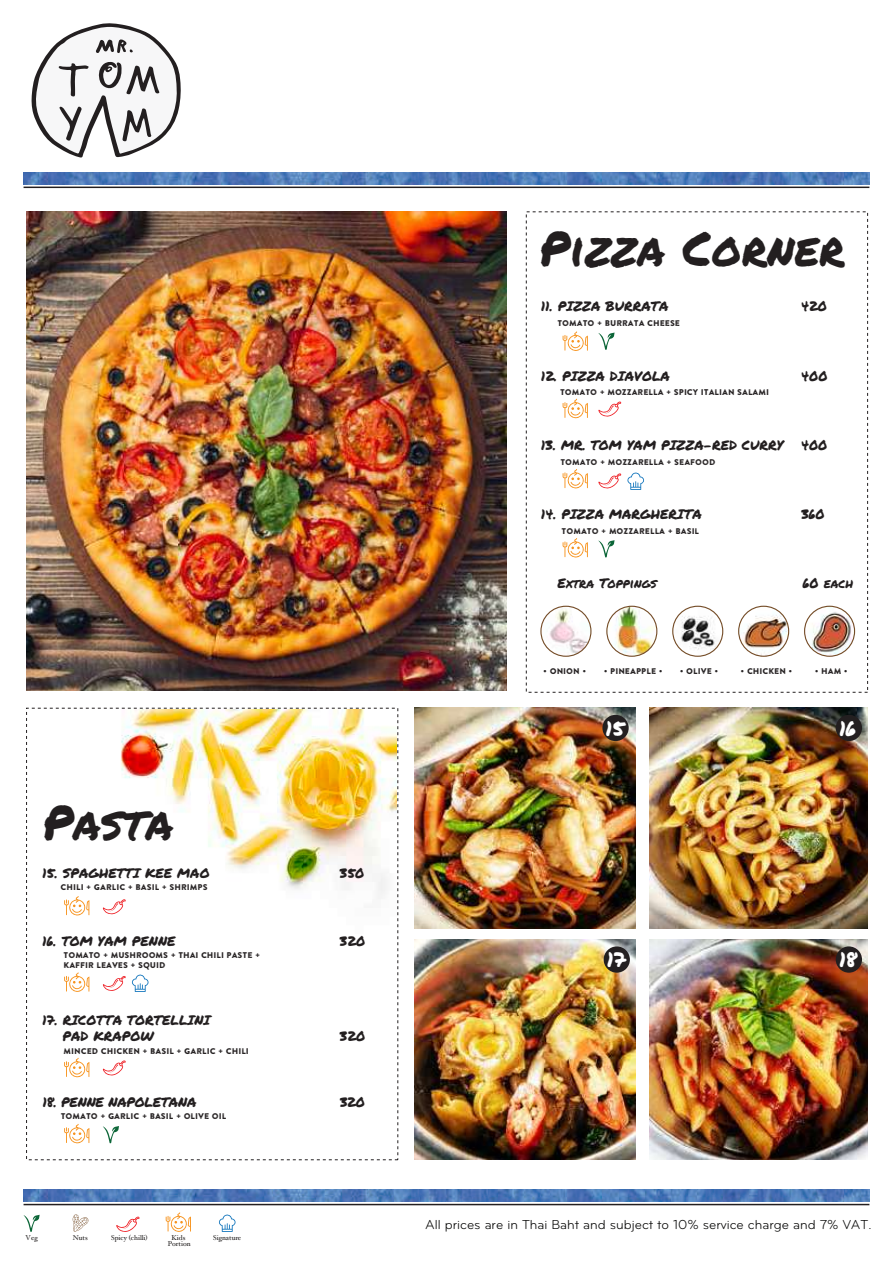
<style>
.page{position:relative;width:893px;height:1263px;background:#fff}
.page>*{position:absolute;margin:0;border:0;box-sizing:border-box;transform-origin:0 0}
.t1{font:47.7px "Permanent Marker";color:#231f20}
.t2{font:20.55px "Permanent Marker";color:#fff}
.t3{font:13.5px "Bryant Pro";color:#050504}
.t4{font:13.35px/16px "Permanent Marker";color:#231f20}
.t5{font:13.35px "Permanent Marker";letter-spacing:-.02em;color:#231f20}
.t6{font:8.25px/9.9px "Brandon Printed One";color:#231f20}
.t7{font:7.05px "Hoefler Text";color:#211e1e}
</style>
<div class="page">
<svg style="left:31px;top:23px;width:150px;height:135px"></svg>
<hr style="left:24px;top:187px;width:845px;height:1px;background:#231f20">
<img style="left:24px;top:172px;width:845px;height:12px">
<hr style="left:24px;top:1204px;width:845px;height:1px;background:#231f20">
<img style="left:24px;top:1190px;width:845px;height:12px">
<img style="left:414px;top:708px;width:221px;height:220px">
<img style="left:650px;top:708px;width:218px;height:220px">
<img style="left:414px;top:939px;width:221px;height:221px">
<img style="left:650px;top:939px;width:218px;height:221px">
<div style="left:602px;top:715px;width:27px;height:26px;background:#231f20;border-radius:50%"></div>
<div style="left:836px;top:715px;width:26px;height:26px;background:#231f20;border-radius:50%"></div>
<div style="left:604px;top:946px;width:26px;height:27px;background:#231f20;border-radius:50%"></div>
<div style="left:836px;top:946px;width:26px;height:27px;background:#231f20;border-radius:50%"></div>
<svg style="left:598px;top:401px;width:23px;height:16px"></svg>
<img style="left:27px;top:211px;width:479px;height:479px">
<svg style="left:598px;top:333px;width:17px;height:17px"></svg>
<svg style="left:598px;top:540px;width:17px;height:18px"></svg>
<svg style="left:598px;top:473px;width:23px;height:16px"></svg>
<svg style="left:627px;top:472px;width:17px;height:18px"></svg>
<svg style="left:563px;top:331px;width:25px;height:20px"></svg>
<svg style="left:563px;top:399px;width:25px;height:20px"></svg>
<svg style="left:563px;top:469px;width:25px;height:20px"></svg>
<svg style="left:563px;top:538px;width:25px;height:20px"></svg>
<img style="left:739px;top:606px;width:50px;height:50px;border-radius:25px">
<div style="left:738px;top:606px;width:51px;height:51px;border:1px solid #744c27;border-radius:50%"></div>
<img style="left:541px;top:606px;width:50px;height:50px;border-radius:25px">
<div style="left:540px;top:606px;width:51px;height:51px;border:1px solid #744c27;border-radius:50%"></div>
<img style="left:673px;top:606px;width:50px;height:50px;border-radius:25px">
<div style="left:672px;top:606px;width:51px;height:51px;border:1px solid #744c27;border-radius:50%"></div>
<img style="left:607px;top:606px;width:50px;height:50px;border-radius:25px">
<div style="left:606px;top:606px;width:51px;height:51px;border:1px solid #744c27;border-radius:50%"></div>
<img style="left:805px;top:606px;width:49px;height:50px;border-radius:25px">
<div style="left:804px;top:606px;width:51px;height:51px;border:1px solid #744c27;border-radius:50%"></div>
<svg style="left:24px;top:1215px;width:16px;height:17px"></svg>
<svg style="left:73px;top:1214px;width:16px;height:18px"></svg>
<svg style="left:116px;top:1216px;width:24px;height:16px"></svg>
<svg style="left:219px;top:1214px;width:17px;height:18px"></svg>
<svg style="left:166px;top:1212px;width:25px;height:20px"></svg>
<img style="left:89px;top:710px;width:308px;height:206px">
<svg style="left:103px;top:899px;width:23px;height:15px"></svg>
<svg style="left:103px;top:1126px;width:16px;height:17px"></svg>
<svg style="left:103px;top:1060px;width:23px;height:16px"></svg>
<svg style="left:103px;top:976px;width:23px;height:15px"></svg>
<svg style="left:132px;top:974px;width:17px;height:18px"></svg>
<svg style="left:64px;top:896px;width:25px;height:20px"></svg>
<svg style="left:64px;top:972px;width:25px;height:20px"></svg>
<svg style="left:64px;top:1058px;width:25px;height:20px"></svg>
<svg style="left:64px;top:1124px;width:25px;height:20px"></svg>
<h1 class="t1" style="left:43px;top:787px;width:132px">Pasta</h1>
<h3 class="t4" style="left:43px;top:864px;width:169px">15. SPAGHETTI KEE MAO</h3>
<h3 class="t4" style="left:340px;top:864px;width:26px">350</h3>
<p class="t6" style="left:61px;top:882px;width:148px">CHILI + GARLIC + BASIL + SHRIMPS</p>
<h3 class="t4" style="left:43px;top:933px;width:135px">16. TOM YAM PENNE</h3>
<h3 class="t4" style="left:340px;top:933px;width:27px">320</h3>
<p class="t6" style="left:64px;top:950px;width:198px">TOMATO + MUSHROOMS + THAI CHILI PASTE +<br>KAFFIR LEAVES + SQUID</p>
<h3 class="t4" style="left:62px;top:1012px;width:150px;text-indent:-20px">17. RICOTTA TORTELLINI<br>PAD KRAPOW</h3>
<p class="t6" style="left:64px;top:1046px;width:187px">MINCED CHICKEN + BASIL + GARLIC + CHILI</p>
<h3 class="t4" style="left:340px;top:1028px;width:27px">320</h3>
<h3 class="t5" style="left:43px;top:1092px;width:155px">18. PENNE NAPOLETANA</h3>
<h3 class="t4" style="left:340px;top:1093px;width:26px">320</h3>
<p class="t6" style="left:61px;top:1111px;width:167px">TOMATO + GARLIC + BASIL + OLIVE OIL</p>
<p class="t7" style="left:26px;top:1233px;width:14px">Veg</p>
<p class="t7" style="left:73px;top:1233px;width:17px">Nuts</p>
<p class="t7" style="left:111px;top:1233px;width:38px">Spicy (chilli)</p>
<p class="t7" style="left:171px;top:1233px;width:16px">Kids</p>
<p class="t7" style="left:213px;top:1233px;width:30px">Signature</p>
<p class="t7" style="left:168px;top:1239px;width:25px">Portion</p>
<h1 class="t1" style="left:539px;top:213px;width:307px">Pizza Corner</h1>
<h3 class="t4" style="left:541px;top:298px;width:129px">11. PIZZA BURRATA</h3>
<h3 class="t4" style="left:801px;top:298px;width:27px">420</h3>
<p class="t6" style="left:557px;top:318px;width:124px">TOMATO + BURRATA CHEESE</p>
<h3 class="t4" style="left:541px;top:367px;width:130px">12. PIZZA DIAVOLA</h3>
<h3 class="t4" style="left:801px;top:367px;width:28px">400</h3>
<p class="t6" style="left:560px;top:387px;width:211px">TOMATO + MOZZARELLA + SPICY ITALIAN SALAMI</p>
<h3 class="t4" style="left:541px;top:437px;width:244px">13. MR. TOM YAM PIZZA-RED CURRY</h3>
<h3 class="t4" style="left:801px;top:437px;width:28px">400</h3>
<p class="t6" style="left:560px;top:457px;width:157px">TOMATO + MOZZARELLA + SEAFOOD</p>
<h3 class="t4" style="left:541px;top:506px;width:162px">14. PIZZA MARGHERITA</h3>
<h3 class="t4" style="left:801px;top:506px;width:25px">360</h3>
<p class="t6" style="left:562px;top:526px;width:139px">TOMATO + MOZZARELLA + BASIL</p>
<h3 class="t4" style="left:558px;top:575px;width:101px">Extra Toppings</h3>
<h3 class="t4" style="left:803px;top:575px;width:52px">60 each</h3>
<p class="t6" style="left:543px;top:666px;width:44px">• ONION •</p>
<p class="t6" style="left:604px;top:666px;width:60px">• PINEAPPLE •</p>
<p class="t6" style="left:680px;top:666px;width:40px">• OLIVE •</p>
<p class="t6" style="left:741px;top:666px;width:53px">• CHICKEN •</p>
<p class="t6" style="left:815px;top:666px;width:35px">• HAM •</p>
<h2 class="t2" style="left:606px;top:713px;width:20px">15</h2>
<h2 class="t2" style="left:839px;top:713px;width:18px">16</h2>
<h2 class="t2" style="left:607px;top:944px;width:20px">17</h2>
<h2 class="t2" style="left:839px;top:944px;width:19px">18</h2>
<h3 class="t3" style="left:425px;top:1217px;width:448px">All prices are in Thai Baht and subject to 10% service charge and 7% VAT.</h3>
</div>
